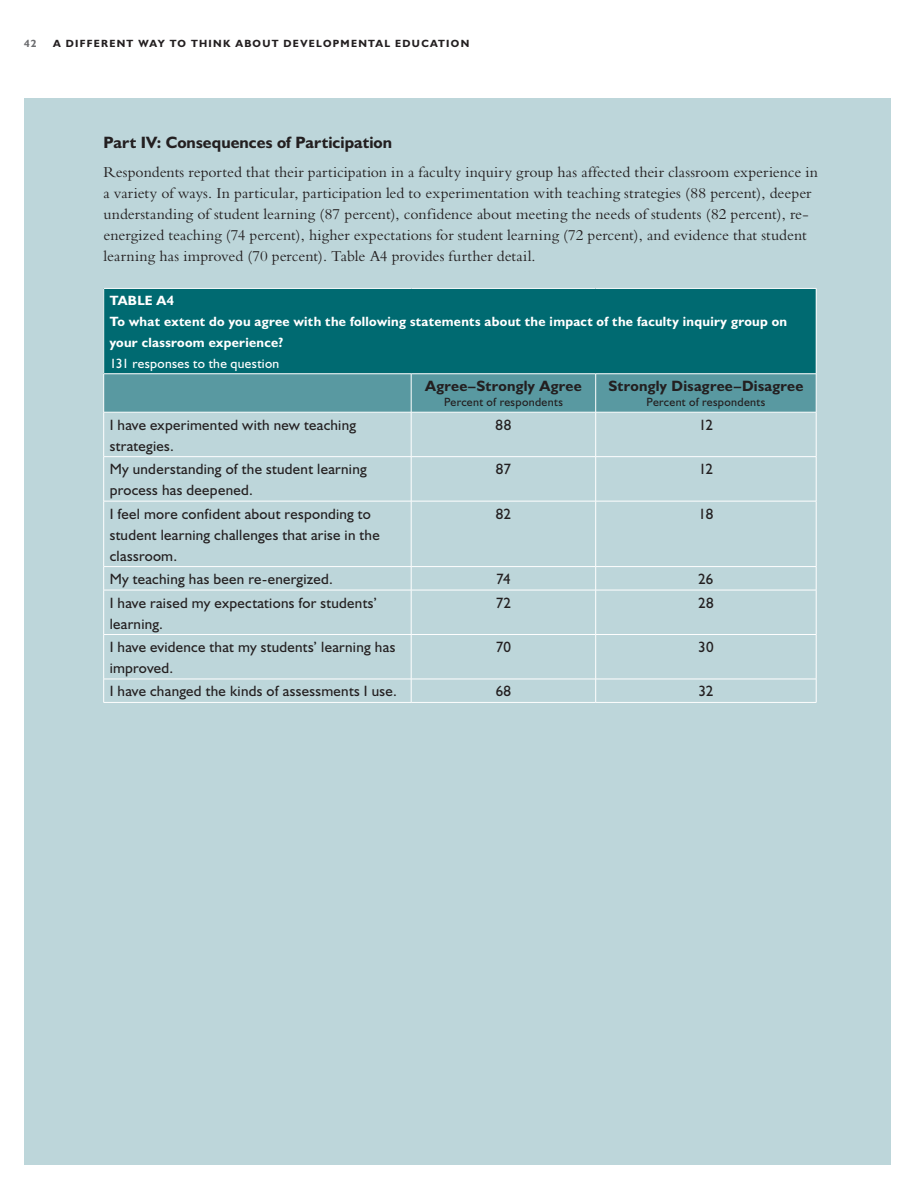
<style>
.page{position:relative;width:918px;height:1188px;background:#fff}
.page>*{position:absolute;margin:0;border:0;box-sizing:border-box;transform-origin:0 0}
.t1{font:700 16.5px "Humanist 521 BT";color:#231f20}
.t2{font:15.75px/21px "Bembo";color:#231f20}
.t3{font:15px/21px "Humanist 521 BT";letter-spacing:.02em;color:#231f20}
.t4{font:700 15px "Humanist 521 BT";letter-spacing:.02em;color:#231f20}
.t5{font:700 13.5px/21px "Humanist 521 BT";letter-spacing:.02em;color:#fff}
.t6{font:13.5px "Humanist 521 BT";letter-spacing:.025em;color:#fff}
.t7{font:12px "Humanist 521 BT";letter-spacing:.025em;color:#231f20}
.t8{font:700 10.5px "Humanist 521 BT";letter-spacing:.125em;color:#231f20}
.t9{font:700 10.5px "Humanist 521 BT";color:#6c6d70}
</style>
<div class="page">
<div style="left:24px;top:98px;width:867px;height:1067px;background:#bdd6da"></div>
<div style="left:104px;top:288px;width:712px;height:86px;background:#006a71"></div>
<div style="left:104px;top:374px;width:712px;height:38px;background:#5999a1"></div>
<hr style="left:104px;top:288px;width:307px;height:1px;background:#fff">
<hr style="left:103px;top:289px;width:1px;height:85px;background:#fff">
<hr style="left:411px;top:288px;width:185px;height:1px;background:#fff">
<hr style="left:596px;top:288px;width:220px;height:1px;background:#fff">
<hr style="left:816px;top:289px;width:1px;height:85px;background:#fff">
<hr style="left:104px;top:373px;width:307px;height:1px;background:#fff">
<hr style="left:103px;top:374px;width:1px;height:38px;background:#fff">
<hr style="left:411px;top:373px;width:185px;height:1px;background:#fff">
<hr style="left:411px;top:374px;width:1px;height:38px;background:#fff">
<hr style="left:596px;top:373px;width:220px;height:1px;background:#fff">
<hr style="left:595px;top:374px;width:1px;height:38px;background:#fff">
<hr style="left:816px;top:374px;width:1px;height:38px;background:#fff">
<hr style="left:104px;top:412px;width:307px;height:1px;background:#fff">
<hr style="left:103px;top:412px;width:1px;height:44px;background:#fff">
<hr style="left:411px;top:412px;width:185px;height:1px;background:#fff">
<hr style="left:411px;top:412px;width:1px;height:44px;background:#fff">
<hr style="left:596px;top:412px;width:220px;height:1px;background:#fff">
<hr style="left:595px;top:412px;width:1px;height:44px;background:#fff">
<hr style="left:816px;top:412px;width:1px;height:44px;background:#fff">
<hr style="left:104px;top:456px;width:307px;height:1px;background:#fff">
<hr style="left:103px;top:457px;width:1px;height:44px;background:#fff">
<hr style="left:411px;top:456px;width:185px;height:1px;background:#fff">
<hr style="left:411px;top:457px;width:1px;height:44px;background:#fff">
<hr style="left:596px;top:456px;width:220px;height:1px;background:#fff">
<hr style="left:595px;top:457px;width:1px;height:44px;background:#fff">
<hr style="left:816px;top:457px;width:1px;height:44px;background:#fff">
<hr style="left:104px;top:501px;width:307px;height:1px;background:#fff">
<hr style="left:103px;top:501px;width:1px;height:65px;background:#fff">
<hr style="left:411px;top:501px;width:185px;height:1px;background:#fff">
<hr style="left:411px;top:501px;width:1px;height:65px;background:#fff">
<hr style="left:596px;top:501px;width:220px;height:1px;background:#fff">
<hr style="left:595px;top:501px;width:1px;height:65px;background:#fff">
<hr style="left:816px;top:501px;width:1px;height:65px;background:#fff">
<hr style="left:104px;top:566px;width:307px;height:1px;background:#fff">
<svg style="left:103px;top:567px;width:1px;height:23px"></svg>
<hr style="left:411px;top:566px;width:185px;height:1px;background:#fff">
<svg style="left:411px;top:567px;width:1px;height:23px"></svg>
<hr style="left:596px;top:566px;width:220px;height:1px;background:#fff">
<svg style="left:595px;top:567px;width:1px;height:23px"></svg>
<svg style="left:816px;top:567px;width:1px;height:23px"></svg>
<hr style="left:104px;top:590px;width:307px;height:1px;background:#fff">
<hr style="left:103px;top:590px;width:1px;height:44px;background:#fff">
<hr style="left:411px;top:590px;width:185px;height:1px;background:#fff">
<hr style="left:411px;top:590px;width:1px;height:44px;background:#fff">
<hr style="left:596px;top:590px;width:220px;height:1px;background:#fff">
<hr style="left:595px;top:590px;width:1px;height:44px;background:#fff">
<hr style="left:816px;top:590px;width:1px;height:44px;background:#fff">
<hr style="left:104px;top:634px;width:307px;height:1px;background:#fff">
<hr style="left:103px;top:635px;width:1px;height:44px;background:#fff">
<hr style="left:411px;top:634px;width:185px;height:1px;background:#fff">
<hr style="left:411px;top:635px;width:1px;height:44px;background:#fff">
<hr style="left:596px;top:634px;width:220px;height:1px;background:#fff">
<hr style="left:595px;top:635px;width:1px;height:44px;background:#fff">
<hr style="left:816px;top:635px;width:1px;height:44px;background:#fff">
<hr style="left:104px;top:679px;width:307px;height:1px;background:#fff">
<svg style="left:103px;top:679px;width:1px;height:23px"></svg>
<hr style="left:411px;top:679px;width:185px;height:1px;background:#fff">
<svg style="left:411px;top:679px;width:1px;height:23px"></svg>
<hr style="left:596px;top:679px;width:220px;height:1px;background:#fff">
<svg style="left:595px;top:679px;width:1px;height:23px"></svg>
<svg style="left:816px;top:679px;width:1px;height:23px"></svg>
<hr style="left:104px;top:702px;width:307px;height:1px;background:#fff">
<hr style="left:411px;top:702px;width:185px;height:1px;background:#fff">
<hr style="left:596px;top:702px;width:220px;height:1px;background:#fff">
<p class="t9" style="left:24px;top:37px;width:7px">42</p>
<p class="t8" style="left:53px;top:37px;width:418px">A different way to think about developmental education</p>
<p class="t1" style="left:104px;top:132px;width:290px">Part IV: Consequences of Participation</p>
<p class="t2" style="left:104px;top:162px;width:716px">Respondents reported that their participation in a faculty inquiry group has affected their classroom experience in a variety of ways. In particular, participation led to experimentation with teaching strategies (88 percent), deeper understanding of student learning (87 percent), confidence about meeting the needs of students (82 percent), re&shy;energized teaching (74 percent), higher expectations for student learning (72 percent), and evidence that student learning has improved (70 percent). Table A4 provides further detail.</p>
<p class="t5" style="left:110px;top:289px;width:679px">Table A4<br>To what extent do you agree with the following statements about the impact of the faculty inquiry group on your classroom experience?</p>
<p class="t6" style="left:110px;top:355px;width:171px">131 responses to the question</p>
<p class="t4" style="left:425px;top:377px;width:158px">Agree–Strongly Agree</p>
<p class="t7" style="left:444px;top:395px;width:120px">Percent of respondents</p>
<p class="t4" style="left:608px;top:377px;width:197px">Strongly Disagree–Disagree</p>
<p class="t7" style="left:647px;top:395px;width:120px">Percent of respondents</p>
<p class="t3" style="left:110px;top:414px;width:248px">I have experimented with new teaching strategies.</p>
<p class="t3" style="left:496px;top:414px;width:17px">88</p>
<p class="t3" style="left:699px;top:414px;width:16px">12</p>
<p class="t3" style="left:110px;top:458px;width:259px">My understanding of the student learning process has deepened.</p>
<p class="t3" style="left:496px;top:458px;width:17px">87</p>
<p class="t3" style="left:699px;top:458px;width:16px">12</p>
<p class="t3" style="left:110px;top:503px;width:272px">I feel more confident about responding to student learning challenges that arise in the classroom.</p>
<p class="t3" style="left:496px;top:503px;width:17px">82</p>
<p class="t3" style="left:699px;top:503px;width:16px">18</p>
<p class="t3" style="left:110px;top:568px;width:225px">My teaching has been re-energized.</p>
<p class="t3" style="left:496px;top:568px;width:16px">74</p>
<p class="t3" style="left:698px;top:568px;width:17px">26</p>
<p class="t3" style="left:110px;top:592px;width:269px">I have raised my expectations for students’ learning.</p>
<p class="t3" style="left:496px;top:592px;width:17px">72</p>
<p class="t3" style="left:698px;top:592px;width:17px">28</p>
<p class="t3" style="left:110px;top:636px;width:287px">I have evidence that my students’ learning has improved.</p>
<p class="t3" style="left:496px;top:636px;width:17px">70</p>
<p class="t3" style="left:698px;top:636px;width:17px">30</p>
<p class="t3" style="left:110px;top:681px;width:289px">I have changed the kinds of assessments I use.</p>
<p class="t3" style="left:496px;top:681px;width:17px">68</p>
<p class="t3" style="left:698px;top:681px;width:17px">32</p>
</div>
